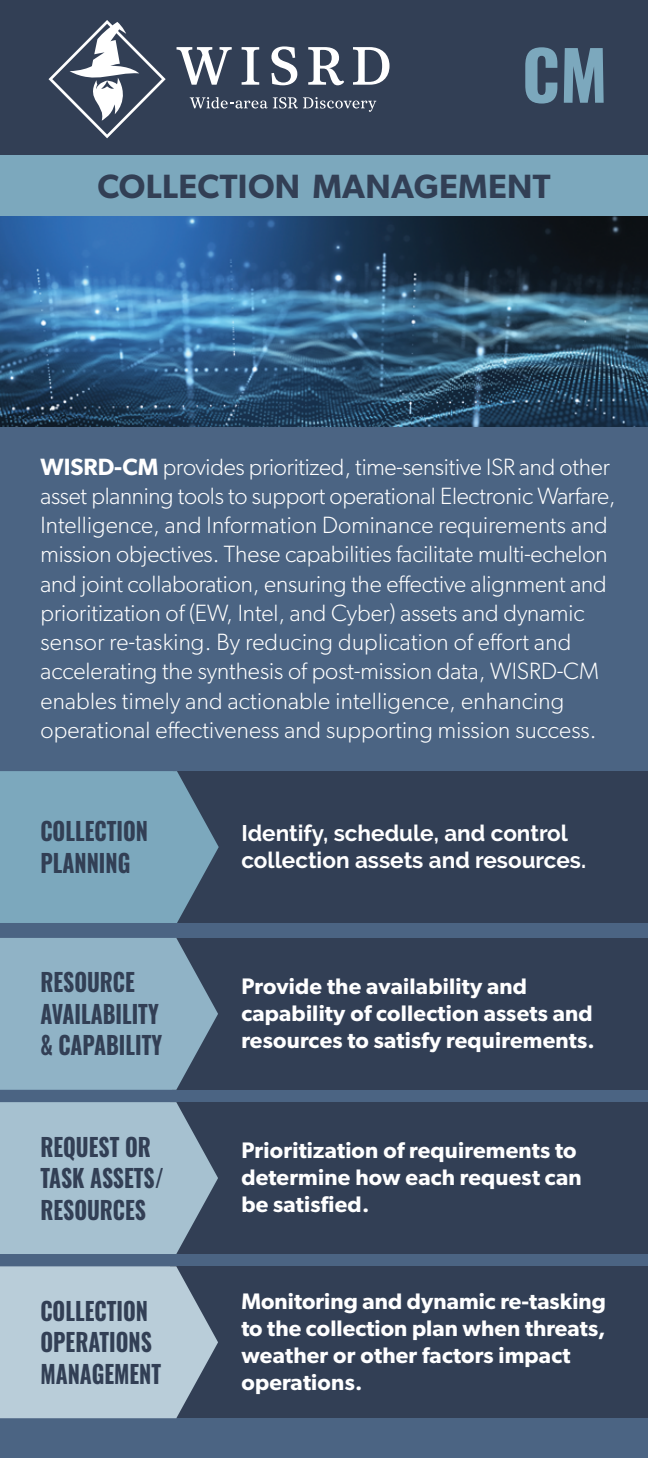
<style>
.page{position:relative;width:648px;height:1458px;background:#fff}
.page>*{position:absolute;margin:0;border:0;box-sizing:border-box;transform-origin:0 0}
.t1{font:700 67.5px "Oswald";color:#7ca8bd}
.t2{font:600 33.75px "Gibson";letter-spacing:.01em;color:#323f55}
.t3{font:700 24.75px/31.5px "Oswald";color:#323f55;scale:.88 1}
.t4{font:300 23.62px/29.2px "Gibson";color:#fff}
.t5{font:600 22.5px/27px "Gibson";letter-spacing:.01em;color:#fff}
.t6{font:700 22.5px/27px "Raleway";color:#fff}
.s1{font-weight:600}
</style>
<div class="page">
<div style="left:0;top:0;width:648px;height:156px;background:#323f55"></div>
<div style="left:0;top:424px;width:648px;height:1034px;background:#4b6483"></div>
<div style="left:171px;top:1266px;width:477px;height:152px;background:#323f55"></div>
<div style="left:171px;top:1102px;width:477px;height:152px;background:#323f55"></div>
<div style="left:173px;top:771px;width:475px;height:152px;background:#323f55"></div>
<div style="left:172px;top:938px;width:476px;height:152px;background:#323f55"></div>
<svg style="left:49px;top:20px;width:117px;height:118px"></svg>
<svg style="left:177px;top:47px;width:55px;height:38px"></svg>
<svg style="left:242px;top:47px;width:17px;height:38px"></svg>
<svg style="left:271px;top:46px;width:26px;height:39px"></svg>
<svg style="left:308px;top:47px;width:36px;height:38px"></svg>
<svg style="left:353px;top:47px;width:37px;height:38px"></svg>
<svg style="left:190px;top:97px;width:186px;height:15px"></svg>
<svg style="left:0;top:938px;width:218px;height:152px;background:#87a8bb"></svg>
<svg style="left:0;top:771px;width:219px;height:152px;background:#749db2"></svg>
<svg style="left:0;top:1102px;width:218px;height:152px;background:#9bb4c4"></svg>
<svg style="left:0;top:1266px;width:218px;height:152px;background:#acbfcc"></svg>
<div style="left:0;top:156px;width:648px;height:60px;background:#7ca8bd"></div>
<img style="left:0;top:216px;width:648px;height:210px">
<h1 class="t1" style="left:522px;top:40px;width:87px">CM</h1>
<h2 class="t2" style="left:97px;top:166px;width:455px">COLLECTION MANAGEMENT</h2>
<p class="t4" style="left:40px;top:452px;width:576px"><span class="s1">WISRD-CM</span> provides prioritized, time-sensitive ISR and other asset planning tools to support operational Electronic Warfare, Intelligence, and Information Dominance requirements and mission objectives. These capabilities facilitate multi-echelon and joint collaboration, ensuring the effective alignment and prioritization of (EW, Intel, and Cyber) assets and dynamic sensor re-tasking. By reducing duplication of effort and accelerating the synthesis of post-mission data, WISRD-CM enables timely and actionable intelligence, enhancing operational effectiveness and supporting mission success.</p>
<p class="t3" style="left:40px;top:817px;width:124px">COLLECTION<br>PLANNING</p>
<p class="t3" style="left:40px;top:968px;width:140px">RESOURCE<br>AVAILABILITY &amp; CAPABILITY</p>
<p class="t3" style="left:40px;top:1132px;width:142px">REQUEST OR<br>TASK ASSETS/<br>RESOURCES</p>
<p class="t3" style="left:40px;top:1297px;width:139px">COLLECTION<br>OPERATIONS<br>MANAGEMENT</p>
<p class="t6" style="left:241px;top:820px;width:346px">Identify, schedule, and control collection assets and resources.</p>
<p class="t5" style="left:241px;top:972px;width:355px">Provide the availability and capability of collection assets and resources to satisfy requirements.</p>
<p class="t5" style="left:241px;top:1136px;width:342px">Prioritization of requirements to determine how each request can be satisfied.</p>
<p class="t5" style="left:241px;top:1288px;width:366px">Monitoring and dynamic re-tasking to the collection plan when threats, weather or other factors impact operations.</p>
</div>
